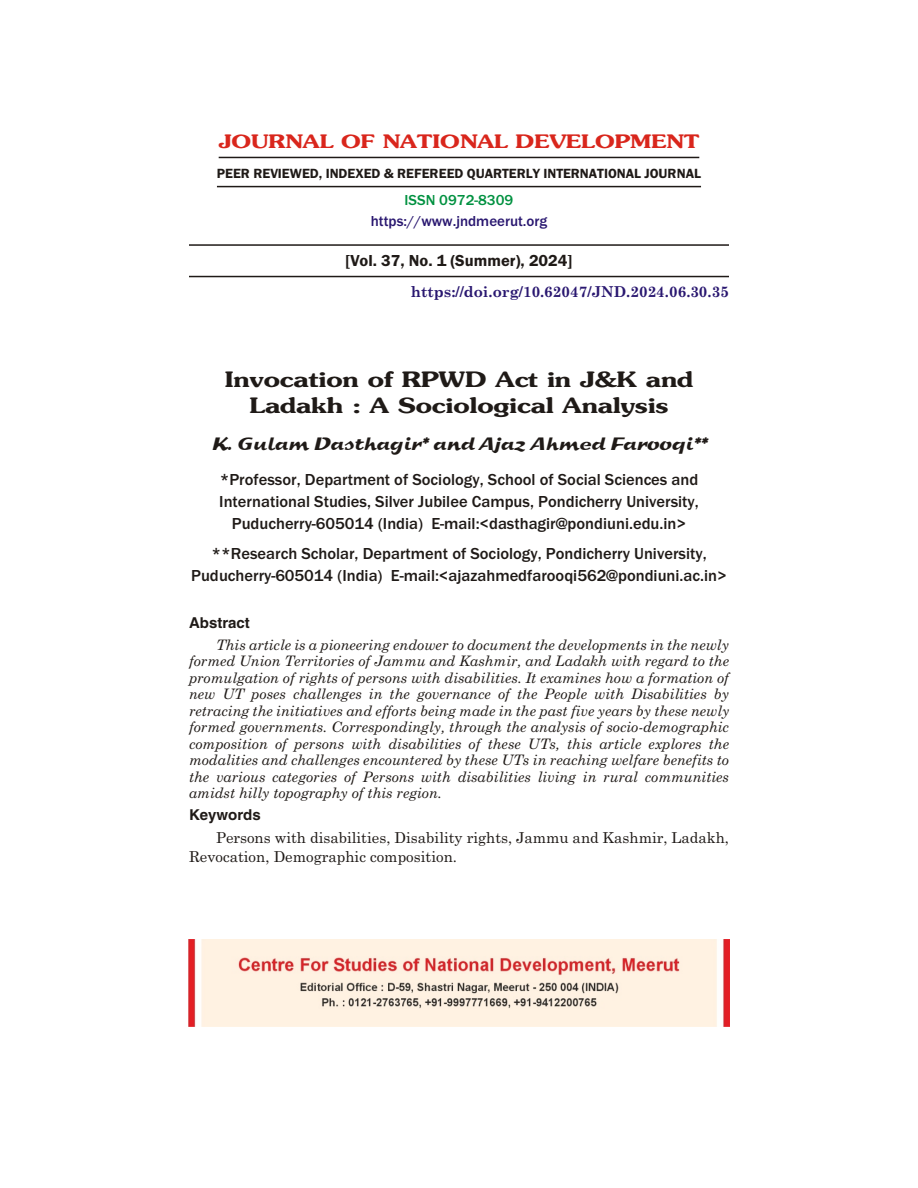
<style>
.page{position:relative;width:918px;height:1188px;background:#fff}
.page>*{position:absolute;margin:0;border:0;box-sizing:border-box;transform-origin:0 0}
.t1{font:21px/26.2px "Souvenir Light Bold Wd";color:#1f1a17;text-align:center}
.t2{font:18.3px "Souvenir Light Bold Wd";color:#d9261c}
.t3{font:18px "Sprint";color:#1f1a17}
.t4{font:500 16.5px/22.2px "Franklin Gothic";color:#1f1a17;text-align:center}
.t5{font:16.5px "Franklin Gothic Demi";color:#1f1a17}
.t6{font:15px/19.5px "Century Schoolbook";color:#1f1a17}
.t7{font:700 15px "Century Schoolbook";color:#291770}
.t8{font:500 15px "Franklin Gothic";color:#291770}
.t9{font:700 15px "Helvetica";color:#1f1a17}
.t10{font:500 15px "Franklin Gothic";color:#009140}
.t11{font:italic 14.4px/16.5px "Century Schoolbook";color:#1f1a17;text-align:justify}
.t12{font:13.8px "Franklin Gothic Demi";color:#1f1a17}
</style>
<div class="page">
<hr style="left:219px;top:157px;width:480px;height:1px;background:#1f1a17">
<hr style="left:217px;top:186px;width:484px;height:1px;background:#1f1a17">
<hr style="left:189px;top:244px;width:540px;height:2px;background:#1f1a17">
<hr style="left:189px;top:276px;width:540px;height:1px;background:#1f1a17">
<img style="left:189px;top:940px;width:540px;height:87px">
<p class="t2" style="left:219px;top:134px;width:482px">JOURNAL OF NATIONAL DEVELOPMENT</p>
<p class="t12" style="left:217px;top:168px;width:486px">PEER REVIEWED, INDEXED &amp; REFEREED QUARTERLY INTERNATIONAL JOURNAL</p>
<p class="t10" style="left:405px;top:195px;width:110px">ISSN 0972-8309</p>
<p class="t8" style="left:371px;top:216px;width:178px">https://www.jndmeerut.org</p>
<p class="t5" style="left:346px;top:254px;width:228px">[Vol. 37, No. 1 (Summer), 2024]</p>
<p class="t7" style="left:411px;top:285px;width:320px">https://doi.org/10.62047/JND.2024.06.30.35</p>
<h1 class="t1" style="left:225px;top:367px;width:470px">Invocation of RPWD Act in J&amp;K and<br>Ladakh : A Sociological Analysis</h1>
<p class="t3" style="left:211px;top:433px;width:497px">K. Gulam Dasthagir* and Ajaz Ahmed Farooqi**</p>
<p class="t4" style="left:219px;top:469px;width:481px">*Professor, Department of Sociology, School of Social Sciences and<br>International Studies, Silver Jubilee Campus, Pondicherry University,<br>Puducherry-605014 (India) E-mail:&lt;dasthagir@pondiuni.edu.in&gt;</p>
<p class="t4" style="left:191px;top:544px;width:537px">**Research Scholar, Department of Sociology, Pondicherry University,<br>Puducherry-605014 (India) E-mail:&lt;ajazahmedfarooqi562@pondiuni.ac.in&gt;</p>
<p class="t9" style="left:189px;top:617px;width:62px">Abstract</p>
<p class="t11" style="left:189px;top:638px;width:542px;text-indent:27px">This article is a pioneering endower to document the developments in the newly formed Union Territories of Jammu and Kashmir, and Ladakh with regard to the promulgation of rights of persons with disabilities. It examines how a formation of new UT poses challenges in the governance of the People with Disabilities by retracing the initiatives and efforts being made in the past five years by these newly formed governments. Correspondingly, through the analysis of socio-demographic composition of persons with disabilities of these UTs, this article explores the modalities and challenges encountered by these UTs in reaching welfare benefits to the various categories of Persons with disabilities living in rural communities amidst hilly topography of this region.</p>
<p class="t9" style="left:189px;top:809px;width:73px">Keywords</p>
<p class="t6" style="left:189px;top:829px;width:542px;text-indent:27px">Persons with disabilities, Disability rights, Jammu and Kashmir, Ladakh,<br>Revocation, Demographic composition.</p>
</div>
